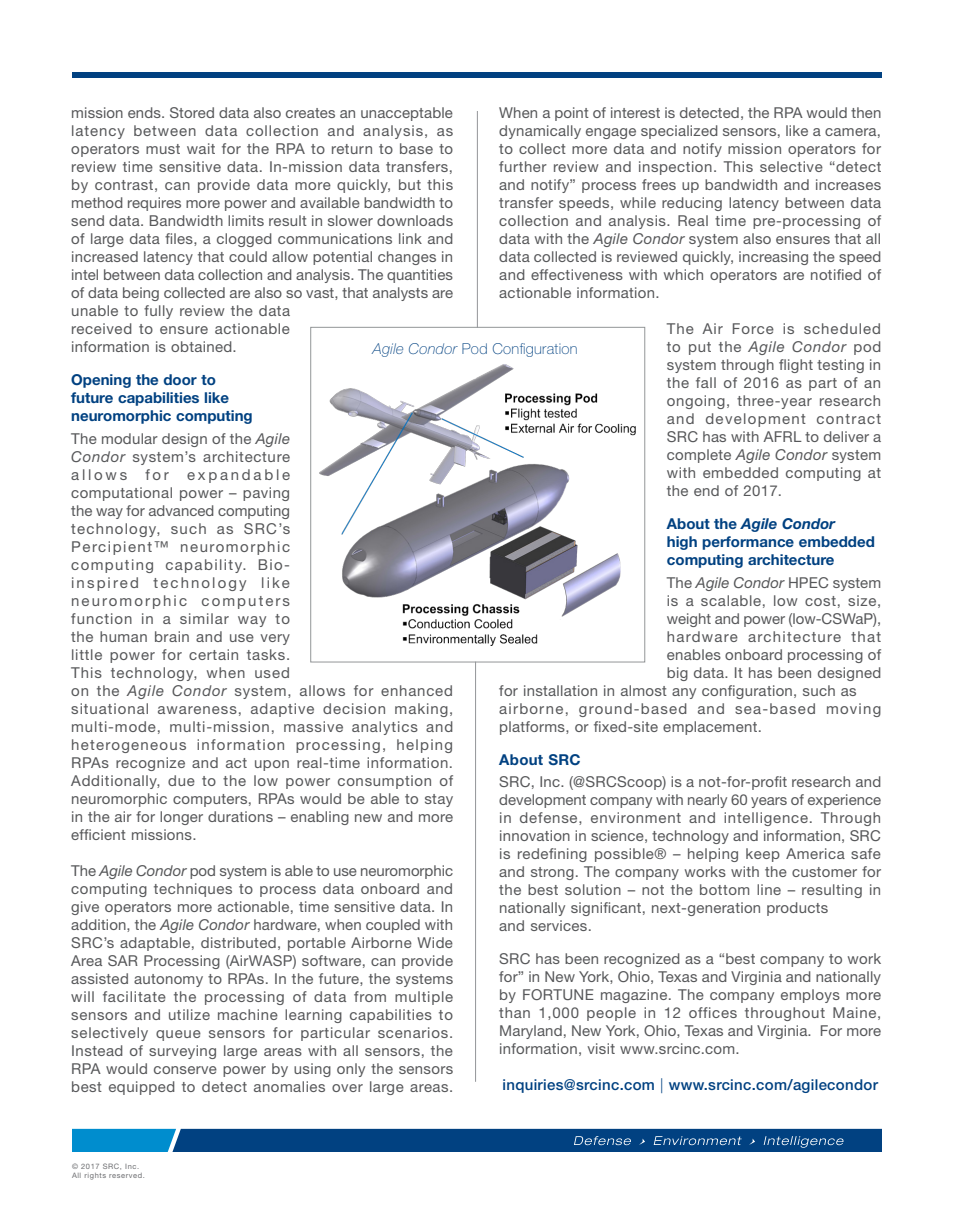
<style>
.page{position:relative;width:954px;height:1224px;background:#fff}
.page>*{position:absolute;margin:0;border:0;box-sizing:border-box;transform-origin:0 0}
.Paragraph_Style_1{font:15px/18px "Helvetica Neue LT Std";letter-spacing:.03em;color:#57585a;text-align:justify}
.Paragraph_Style_1-2{font:15px/18px "Helvetica Neue LT Std";letter-spacing:.055em;color:#57585a}
.Paragraph_Style_1-3{font:700 15px/18px "Helvetica Neue LT Std";color:#014181}
.Paragraph_Style_1-4{font:15px/18px "Helvetica Neue LT Std";letter-spacing:.08em;color:#57585a}
.Paragraph_Style_1-5{font:500 15px "Helvetica Neue LT Std";letter-spacing:.02em;color:#014181}
.t1{font:100 15px "Helvetica Neue LT Std";letter-spacing:.02em;color:#014181}
.Paragraph_Style_1-6{font:15px "Helvetica Neue LT Std";color:#57585a}
.Paragraph_Style_1-7{font:15px "Helvetica Neue LT Std";letter-spacing:.005em;color:#57585a}
.Paragraph_Style_1-8{font:15px "Helvetica Neue LT Std";letter-spacing:.085em;color:#57585a}
.Paragraph_Style_1-9{font:italic 700 15px "Helvetica Neue LT Std";color:#014181}
.Paragraph_Style_1-10{font:700 15px "Helvetica Neue LT Std";letter-spacing:.02em;color:#014181}
.NEW_Body_copy{font:7.5px "Helvetica Neue LT Std";letter-spacing:.075em;color:#6c6d70}
.s1{font-style:italic}
.s2{font-style:normal}
.s3{font-weight:300}
</style>
<div class="page">
<img style="left:311px;top:354px;width:335px;height:296px">
<hr style="left:475px;top:662px;width:1px;height:420px;background:#939598">
<svg style="left:72px;top:1129px;width:810px;height:23px"></svg>
<div style="left:72px;top:72px;width:810px;height:5px;background:#014181"></div>
<hr style="left:477px;top:111px;width:1px;height:217px;background:#939598">
<p class="Paragraph_Style_1" style="left:71px;top:104px;width:384px;text-align:left">mission ends. Stored data also creates an unacceptable latency between data collection and analysis, as operators must wait for the RPA to return to base to review time sensitive data. In-mission data transfers, by contrast, can provide data more quickly, but this method requires more power and available bandwidth to send data. Bandwidth limits result in slower downloads of large data files, a clogged communications link and increased latency that could allow potential changes in intel between data collection and analysis. The quantities of data being collected are also so vast, that analysts are unable to fully review the data<br>received to ensure actionable<br>information is obtained.</p>
<p class="Paragraph_Style_1-3" style="left:71px;top:370px;width:146px">Opening the door to</p>
<p class="Paragraph_Style_1-3" style="left:71px;top:388px;width:183px">future capabilities like neuromorphic computing</p>
<p class="Paragraph_Style_1-2" style="left:71px;top:429px;width:384px">The modular design of the <span class="s1">Agile<br>Condor</span> system’s architecture<br>allows for expandable<br>computational power – paving<br>the way for advanced computing<br>technology, such as SRC’s<br>Percipient™ neuromorphic<br>computing capability. Bio-<br>inspired technology like<br>neuromorphic computers<br>function in a similar way to<br>the human brain and use very<br>little power for certain tasks.<br>This technology, when used<br>on the <span class="s1">Agile Condor</span> system, allows for enhanced situational awareness, adaptive decision making, multi-mode, multi-mission, massive analytics and heterogeneous information processing, helping RPAs recognize and act upon real-time information.<br>Additionally, due to the low power consumption of neuromorphic computers, RPAs would be able to stay in the air for longer durations – enabling new and more efficient missions.</p>
<p class="Paragraph_Style_1" style="left:71px;top:861px;width:384px">The <span class="s1">Agile Condor</span> pod system is able to use neuromorphic computing techniques to process data onboard and give operators more actionable, time sensitive data. In addition, the <span class="s1">Agile Condor</span> hardware, when coupled with SRC’s adaptable, distributed, portable Airborne Wide Area SAR Processing (AirWASP) software, can provide assisted autonomy to RPAs. In the future, the systems will facilitate the processing of data from multiple sensors and utilize machine learning capabilities to selectively queue sensors for particular scenarios.<br>Instead of surveying large areas with all sensors, the RPA would conserve power by using only the sensors best equipped to detect anomalies over large areas.</p>
<p class="Paragraph_Style_1" style="left:499px;top:104px;width:384px">When a point of interest is detected, the RPA would then dynamically engage specialized sensors, like a camera, to collect more data and notify mission operators for further review and inspection. This selective “detect and notify” process frees up bandwidth and increases transfer speeds, while reducing latency between data collection and analysis. Real time pre-processing of data with the <span class="s1">Agile Condor</span> system also ensures that all data collected is reviewed quickly, increasing the speed and effectiveness with which operators are notified of actionable information.</p>
<p class="Paragraph_Style_1" style="left:667px;top:320px;width:216px">The Air Force is scheduled to put the <span class="s1">Agile Condor</span> pod system through flight testing in the fall of 2016 as part of an ongoing, three-year research and development contract SRC has with AFRL to deliver a complete <span class="s1">Agile Condor</span> system with embedded computing at the end of 2017.</p>
<p class="Paragraph_Style_1-9" style="left:667px;top:514px;width:170px"><span class="s2">About the</span> Agile Condor</p>
<p class="Paragraph_Style_1-3" style="left:667px;top:532px;width:210px">high performance embedded computing architecture</p>
<p class="Paragraph_Style_1-7" style="left:667px;top:573px;width:216px">The <span class="s1">Agile Condor</span> HPEC system</p>
<p class="Paragraph_Style_1" style="left:667px;top:591px;width:216px">is a scalable, low cost, size,</p>
<p class="Paragraph_Style_1-6" style="left:667px;top:609px;width:216px">weight and power (low-CSWaP),</p>
<p class="Paragraph_Style_1-8" style="left:667px;top:627px;width:216px">hardware architecture that</p>
<p class="Paragraph_Style_1" style="left:667px;top:645px;width:216px">enables onboard processing of</p>
<p class="Paragraph_Style_1" style="left:667px;top:663px;width:216px">big data. It has been designed</p>
<p class="Paragraph_Style_1" style="left:499px;top:681px;width:359px">for installation in almost any configuration, such as</p>
<p class="Paragraph_Style_1-4" style="left:499px;top:699px;width:384px">airborne, ground-based and sea-based moving platforms, or fixed-site emplacement.</p>
<p class="Paragraph_Style_1-10" style="left:499px;top:750px;width:83px">About SRC</p>
<p class="Paragraph_Style_1" style="left:499px;top:773px;width:383px">SRC, Inc. (@SRCScoop) is a not-for-profit research and development company with nearly 60 years of experience in defense, environment and intelligence. Through innovation in science, technology and information, SRC is redefining possible® – helping keep America safe and strong. The company works with the customer for the best solution – not the bottom line – resulting in nationally significant, next-generation products</p>
<p class="Paragraph_Style_1" style="left:499px;top:917px;width:94px">and services.</p>
<p class="Paragraph_Style_1" style="left:499px;top:950px;width:384px">SRC has been recognized as a “best company to work for” in New York, Ohio, Texas and Virginia and nationally by FORTUNE magazine. The company employs more than 1,000 people in 12 offices throughout Maine, Maryland, New York, Ohio, Texas and Virginia. For more information, visit www.srcinc.com.</p>
<p class="Paragraph_Style_1-5" style="left:503px;top:1076px;width:377px">inquiries@srcinc.com <span class="s3">|</span> www.srcinc.com/agilecondor</p>
<p class="t1" style="left:373px;top:340px;width:206px"><span class="s1">Agile Condor</span> Pod Configuration</p>
<p class="NEW_Body_copy" style="left:72px;top:1162px;width:69px">© 2017 SRC, Inc.</p>
<p class="NEW_Body_copy" style="left:72px;top:1171px;width:74px">All rights reserved.</p>
</div>
